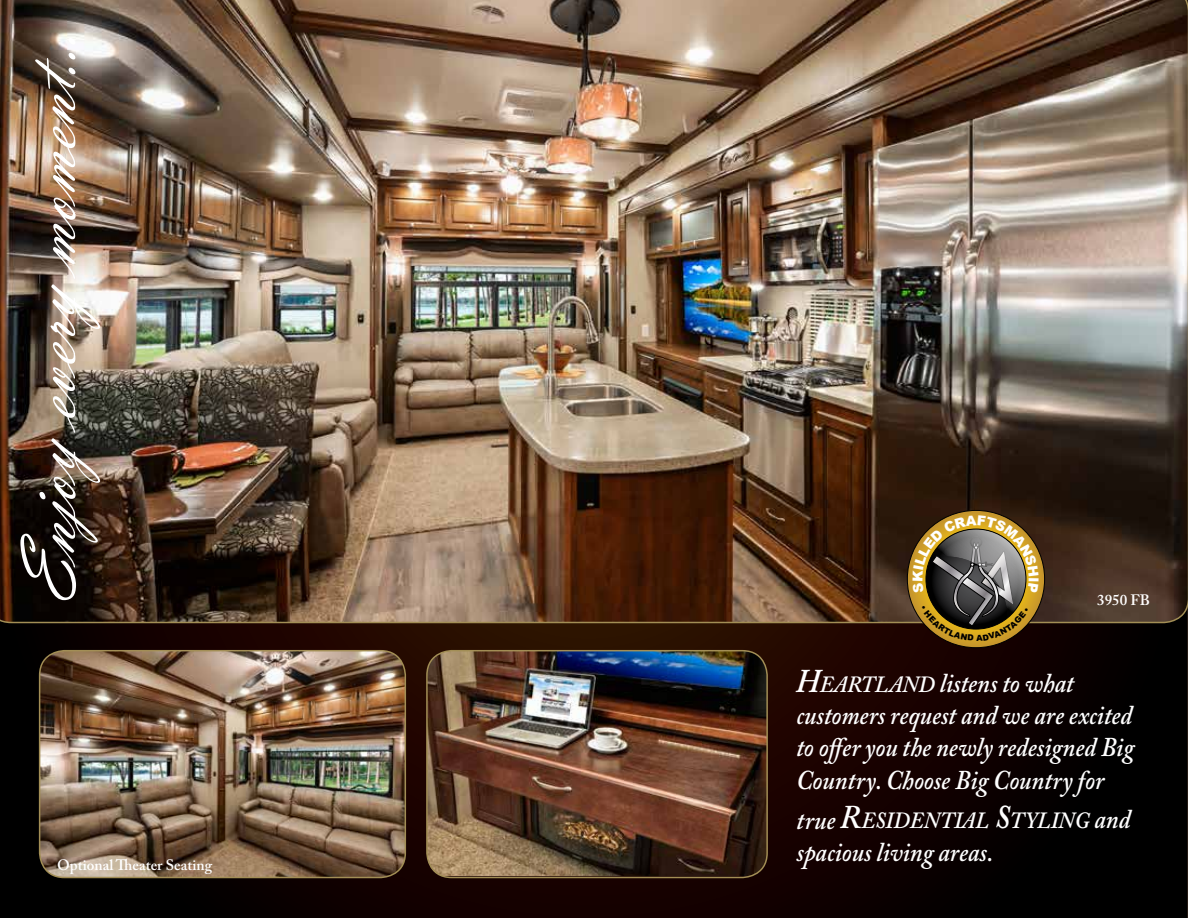
<style>
.page{position:relative;width:1188px;height:918px;background:#fff}
.page>*{position:absolute;margin:0;border:0;box-sizing:border-box;transform-origin:0 0}
.t1{font:80.4px "Vladimir Script";color:#fff}
.t2{font:italic 600 27px/32.4px "Adobe Caslon Pro";color:#fff;scale:.9 1}
.t3{font:italic 600 23.1px "Adobe Caslon Pro";color:#fff;scale:.9 1}
.t4{font:600 15px "Adobe Caslon Pro";color:#fff}
.s1{font-size:33px}
.s2{font-size:23.1px}
.s3{font-size:27px}
</style>
<div class="page">
<svg style="left:0;top:623px;width:1188px;height:295px;background:#0f0200"></svg>
<img style="left:0;top:0;width:1188px;height:623px">
<img style="left:427px;top:651px;width:340px;height:225px">
<div style="left:426px;top:650px;width:342px;height:228px;border:2px solid #a28e55;border-radius:25px"></div>
<img style="left:40px;top:651px;width:365px;height:227px">
<div style="left:39px;top:650px;width:367px;height:228px;border:2px solid #a28e55;border-radius:25px"></div>
<svg style="left:907px;top:510px;width:138px;height:138px;background:#776235"></svg>
<h1 class="t1" style="left:3px;top:605px;width:577px;rotate:-90deg">Enjoy every moment...</h1>
<p class="t4" style="left:57px;top:856px;width:156px">Optional Theater Seating</p>
<p class="t4" style="left:1097px;top:591px;width:54px">3950 FB</p>
<p class="t2" style="left:796px;top:666px;width:377px"><span class="s1">H</span><span class="s2">EARTLAND</span> listens to what customers request and we are excited to offer you the newly redesigned Big<br>Country. Choose Big Country for</p>
<p class="t3" style="left:797px;top:807px;width:373px"><span class="s3">true</span> <span class="s1">R</span>ESIDENTIAL <span class="s1">S</span>TYLING <span class="s3">and</span></p>
<p class="t2" style="left:796px;top:835px;width:220px">spacious living areas.</p>
</div>
